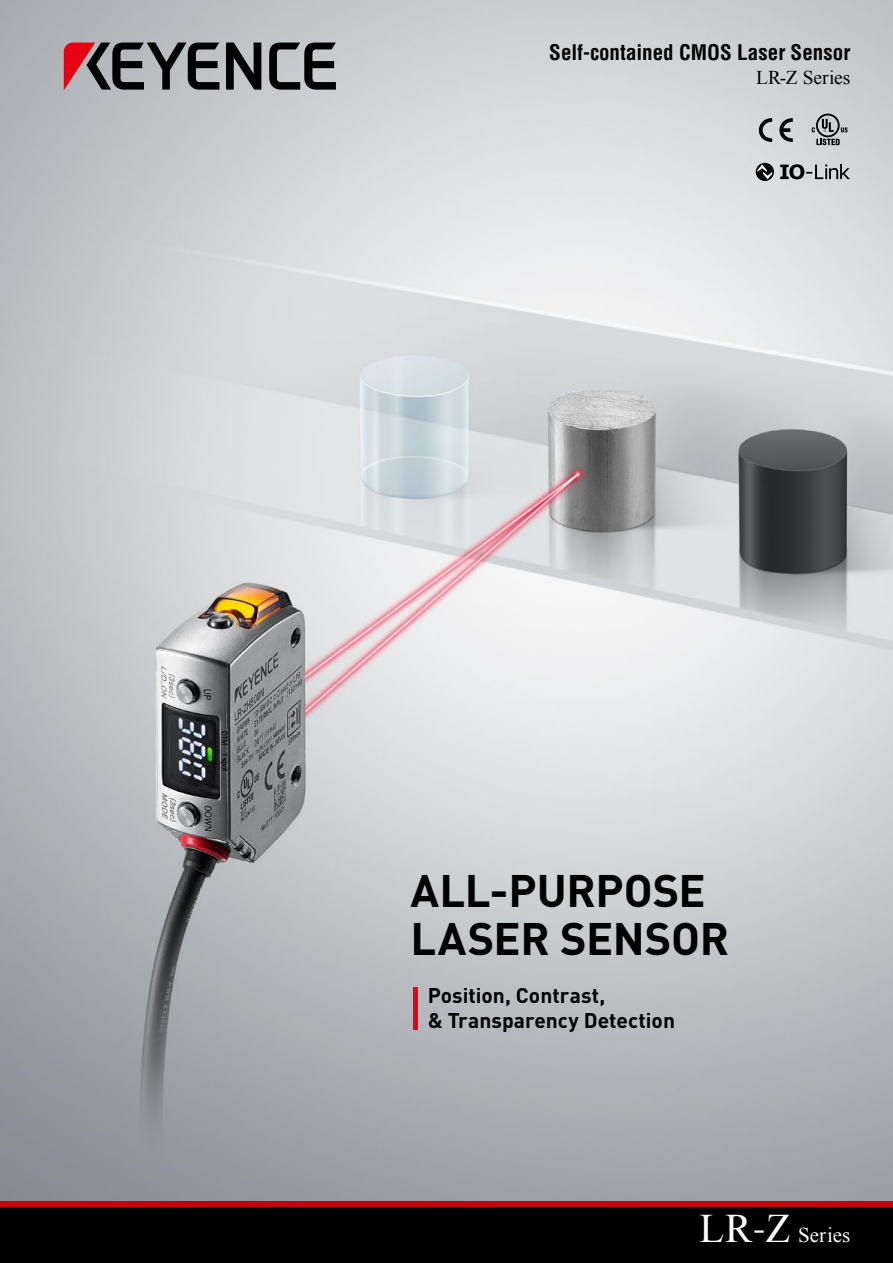
<style>
.page{position:relative;width:893px;height:1263px;background:#fff}
.page>*{position:absolute;margin:0;border:0;box-sizing:border-box;transform-origin:0 0}
.t1{font:700 45px/48px "DINOT";letter-spacing:-.005em;color:#000}
.t2{font:700 21px/25.5px "DINOT";color:#000}
.t3{font:700 condensed 21px "Helvetica LT Std";color:#000}
.t4{font:21px "Times New Roman";color:#fff}
.t5{font:19.5px "Times New Roman";color:#000}
.s1{font-size:40.5px}
</style>
<div class="page">
<img style="left:0;top:0;width:893px;height:1201px">
<div style="left:413px;top:987px;width:5px;height:42px;background:#e60012"></div>
<svg style="left:226px;top:43px;width:35px;height:47px;background:#4c4d4e"></svg>
<svg style="left:64px;top:43px;width:155px;height:47px;background:#7a666a"></svg>
<svg style="left:269px;top:43px;width:67px;height:47px;background:#6c6d6f"></svg>
<div style="left:0;top:1201px;width:893px;height:7px;background:#c7000b"></div>
<div style="left:0;top:1208px;width:893px;height:55px;background:#000"></div>
<svg style="left:756px;top:163px;width:18px;height:18px"></svg>
<svg style="left:780px;top:164px;width:70px;height:15px"></svg>
<svg style="left:757px;top:164px;width:15px;height:15px"></svg>
<svg style="left:812px;top:114px;width:36px;height:31px"></svg>
<svg style="left:759px;top:118px;width:13px;height:24px"></svg>
<svg style="left:779px;top:118px;width:14px;height:24px"></svg>
<p class="t3" style="left:549px;top:39px;width:303px">Self-contained CMOS Laser Sensor</p>
<p class="t5" style="left:756px;top:65px;width:96px">LR-Z Series</p>
<h1 class="t1" style="left:410px;top:865px;width:320px">ALL-PURPOSE<br>LASER SENSOR</h1>
<p class="t2" style="left:428px;top:981px;width:249px">Position, Contrast,<br>&amp; Transparency Detection</p>
<p class="t4" style="left:700px;top:1221px;width:152px"><span class="s1">LR</span><sup>-</sup><span class="s1">Z</span> Series</p>
</div>
